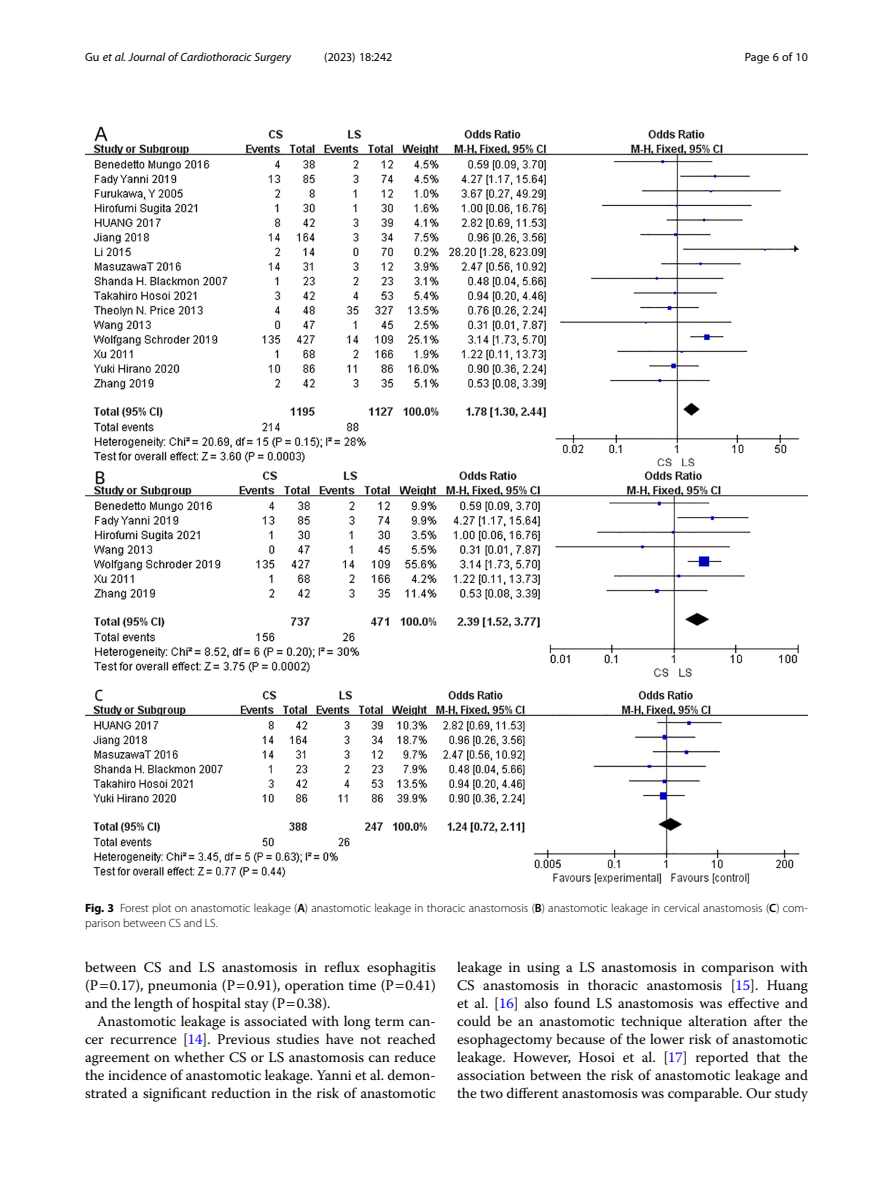
<style>
.page{position:relative;width:893px;height:1191px;background:#fff}
.page>*{position:absolute;margin:0;border:0;box-sizing:border-box;transform-origin:0 0}
.Body_Text_Indent{font:14.7px/18px "Warnock Pro";color:#000;text-align:justify}
.Body_Text{font:14.7px/18px "Warnock Pro";color:#000;text-align:justify}
.Figure_Caption{font:300 12px/15px "Myriad Pro";color:#000}
.t1{font:italic 12px "Myriad Pro";color:#000}
.t2{font:12px "Myriad Pro";color:#000}
.s1{font-style:normal}
.s2{font-weight:700}
.s3{font-weight:600}
.s4{color:#00f}
</style>
<div class="page">
<img style="left:85px;top:126px;width:723px;height:758px">
<p class="t1" style="left:85px;top:50px;width:208px"><span class="s1">Gu</span> et al. Journal of Cardiothoracic Surgery</p>
<p class="t2" style="left:324px;top:50px;width:70px">(2023) 18:242</p>
<p class="t2" style="left:745px;top:50px;width:65px">Page 6 of 10</p>
<p class="Figure_Caption" style="left:85px;top:900px;width:724px"><span class="s2">Fig. 3</span> Forest plot on anastomotic leakage (<span class="s3">A</span>) anastomotic leakage in thoracic anastomosis (<span class="s3">B</span>) anastomotic leakage in cervical anastomosis (<span class="s3">C</span>) com&shy;parison between CS and LS.</p>
<p class="Body_Text" style="left:85px;top:958px;width:352px">between CS and LS anastomosis in reflux esophagitis (P 0.17), pneumonia (P 0.91), operation time (P 0.41) and the length of hospital stay (P 0.38).</p>
<p class="Body_Text_Indent" style="left:85px;top:1012px;width:352px;text-indent:12px">Anastomotic leakage is associated with long term can&shy;cer recurrence [<span class="s4">14</span>]. Previous studies have not reached agreement on whether CS or LS anastomosis can reduce the incidence of anastomotic leakage. Yanni et al. demon&shy;strated a significant reduction in the risk of anastomotic</p>
<p class="Body_Text_Indent" style="left:457px;top:958px;width:352px">leakage in using a LS anastomosis in comparison with CS anastomosis in thoracic anastomosis [<span class="s4">15</span>]. Huang et al. [<span class="s4">16</span>] also found LS anastomosis was effective and could be an anastomotic technique alteration after the esophagectomy because of the lower risk of anastomotic leakage. However, Hosoi et al. [<span class="s4">17</span>] reported that the association between the risk of anastomotic leakage and the two different anastomosis was comparable. Our study</p>
</div>
